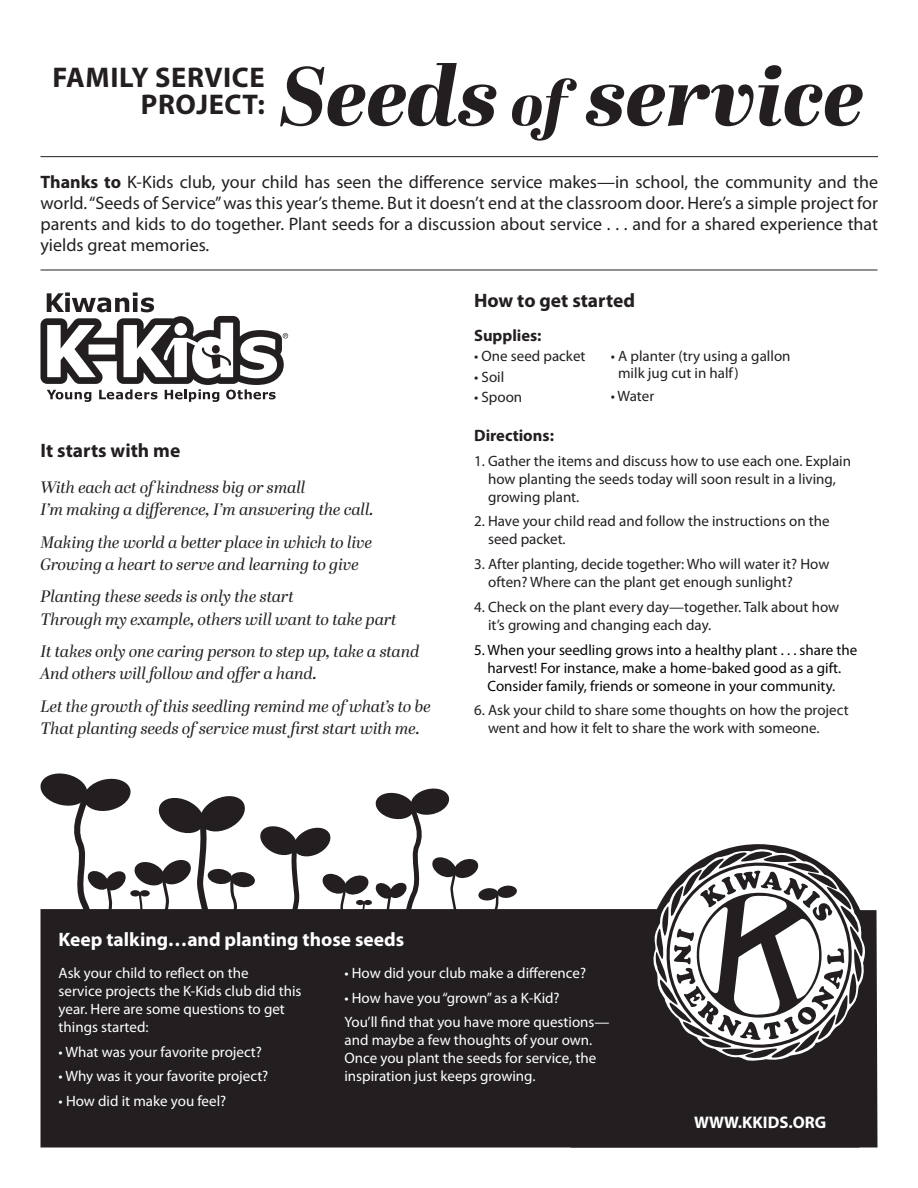
<style>
.page{position:relative;width:918px;height:1188px;background:#fff}
.page>*{position:absolute;margin:0;border:0;box-sizing:border-box;transform-origin:0 0}
.t1{font:italic 800 83.1px "Abril Display";color:#231f20}
.t2{font:700 28.5px/27px "Myriad Pro";letter-spacing:.02em;color:#231f20;text-align:right}
.t3{font:700 19.5px "Myriad Pro";color:#fff}
.t4{font:700 19.5px "Myriad Pro";color:#231f20}
.t5{font:18px/21px "Myriad Pro";color:#231f20;text-align:justify}
.t6{font:700 16.8px "Myriad Pro";color:#fff}
.t7{font:italic 16.5px/22.2px "Abril Display";color:#231f20}
.t8{font:700 16.5px "Myriad Pro";color:#231f20}
.t9{font:15px/18px "Myriad Pro";color:#231f20}
.t10{font:15px/18px "Myriad Pro";color:#fff}
.t11{font:15px/18px "Myriad Pro";color:#040503;text-align:center}
.s1{font-size:60.9px}
.s2{font-weight:700}
</style>
<div class="page">
<hr style="left:40px;top:270px;width:838px;height:1px;background:#231f20">
<hr style="left:40px;top:156px;width:838px;height:1px;background:#231f20">
<svg style="left:40px;top:773px;width:410px;height:71px"></svg>
<svg style="left:40px;top:844px;width:747px;height:304px;fill:#231f20"></svg>
<div style="left:570px;top:910px;width:308px;height:238px;background:#231f20"></div>
<svg style="left:652px;top:848px;width:214px;height:213px;fill:#231f20"></svg>
<svg style="left:665px;top:861px;width:189px;height:189px"></svg>
<svg style="left:40px;top:292px;width:248px;height:110px"></svg>
<h2 class="t2" style="left:53px;top:63px;width:214px">FAMILY SERVICE<br>PROJECT:</h2>
<h1 class="t1" style="left:280px;top:38px;width:585px">Seeds <span class="s1">of</span> service</h1>
<p class="t5" style="left:40px;top:171px;width:839px"><span class="s2">Thanks to</span> K-Kids club, your child has seen the difference service makes—in school, the community and the world. “Seeds of Service” was this year’s theme. But it doesn’t end at the classroom door. Here’s a simple project for parents and kids to do together. Plant seeds for a discussion about service . . . and for a shared experience that yields great memories.</p>
<h3 class="t4" style="left:40px;top:437px;width:141px">It starts with me</h3>
<p class="t7" style="left:40px;top:477px;width:335px">With each act of kindness big or small<br>I’m making a difference, I’m answering the call.</p>
<p class="t7" style="left:40px;top:532px;width:333px">Making the world a better place in which to live<br>Growing a heart to serve and learning to give</p>
<p class="t7" style="left:40px;top:586px;width:358px">Planting these seeds is only the start<br>Through my example, others will want to take part</p>
<p class="t7" style="left:40px;top:641px;width:380px">It takes only one caring person to step up, take a stand<br>And others will follow and offer a hand.</p>
<p class="t7" style="left:40px;top:696px;width:392px">Let the growth of this seedling remind me of what’s to be<br>That planting seeds of service must first start with me.</p>
<h3 class="t4" style="left:474px;top:287px;width:162px">How to get started</h3>
<p class="t8" style="left:474px;top:325px;width:69px">Supplies:</p>
<p class="t9" style="left:474px;top:347px;width:113px">• One seed packet</p>
<p class="t9" style="left:474px;top:367px;width:32px">• Soil</p>
<p class="t9" style="left:474px;top:388px;width:50px">• Spoon</p>
<p class="t8" style="left:474px;top:424px;width:81px">Directions:</p>
<p class="t9" style="left:488px;top:451px;width:365px;text-indent:-14px">1. Gather the items and discuss how to use each one. Explain how planting the seeds today will soon result in a living, growing plant.</p>
<p class="t9" style="left:488px;top:512px;width:343px;text-indent:-14px">2. Have your child read and follow the instructions on the seed packet.</p>
<p class="t9" style="left:488px;top:555px;width:343px;text-indent:-14px">3. After planting, decide together: Who will water it? How often? Where can the plant get enough sunlight?</p>
<p class="t9" style="left:488px;top:598px;width:353px;text-indent:-14px">4. Check on the plant every day—together. Talk about how it’s growing and changing each day.</p>
<p class="t11" style="left:474px;top:640px;width:385px">5. When your seedling grows into a healthy plant . . . share the harvest! For instance, make a home-baked good as a gift.<br>Consider family, friends or someone in your community.</p>
<p class="t9" style="left:488px;top:701px;width:362px;text-indent:-14px">6. Ask your child to share some thoughts on how the project went and how it felt to share the work with someone.</p>
<p class="t9" style="left:618px;top:348px;width:174px;line-height:16.5px;text-indent:-7px">• A planter (try using a gallon milk jug cut in half)</p>
<p class="t9" style="left:611px;top:387px;width:45px">• Water</p>
<h3 class="t3" style="left:59px;top:927px;width:347px">Keep talking…and planting those seeds</h3>
<p class="t10" style="left:59px;top:964px;width:244px">Ask your child to reflect on the<br>service projects the K-Kids club did this year. Here are some questions to get things started:</p>
<p class="t10" style="left:59px;top:1042px;width:205px">• What was your favorite project?</p>
<p class="t10" style="left:59px;top:1067px;width:211px">• Why was it your favorite project?</p>
<p class="t10" style="left:59px;top:1092px;width:169px">• How did it make you feel?</p>
<p class="t10" style="left:344px;top:964px;width:243px">• How did your club make a difference?</p>
<p class="t10" style="left:344px;top:985px;width:267px;line-height:24.8px">• How have you “grown” as a K-Kid?<br>You’ll find that you have more questions—</p>
<p class="t10" style="left:344px;top:1031px;width:253px">and maybe a few thoughts of your own.<br>Once you plant the seeds for service, the inspiration just keeps growing.</p>
<p class="t6" style="left:694px;top:1112px;width:134px">WWW.KKIDS.ORG</p>
</div>
